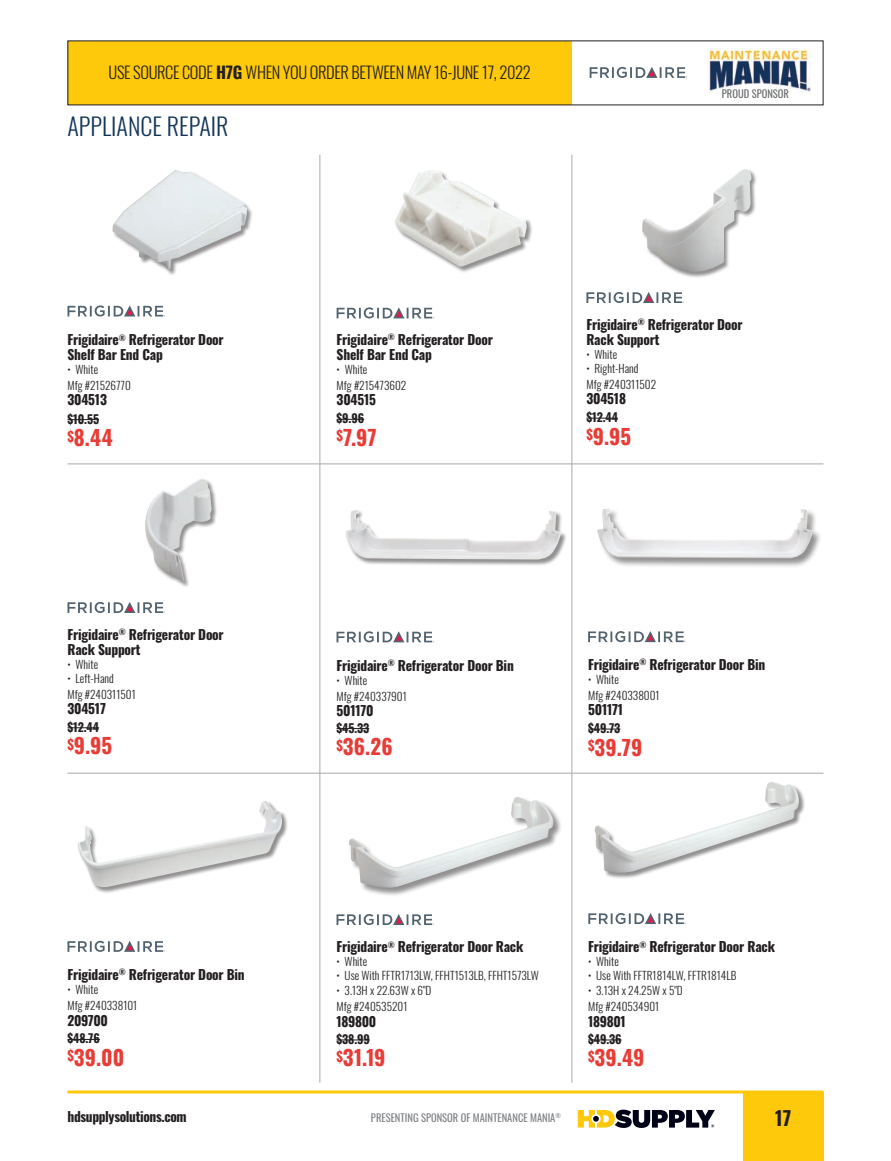
<style>
.page{position:relative;width:891px;height:1161px;background:#fff}
.page>*{position:absolute;margin:0;border:0;box-sizing:border-box;transform-origin:0 0}
.t1{font:300 24px "Oswald";color:#12345a}
.t2{font:700 21px "Oswald";letter-spacing:.005em;color:#e83c36}
.t3{font:700 19.5px "Oswald";color:#231f20}
.t4{font:300 16.5px "Oswald";letter-spacing:-.025em;color:#231f20}
.t5{font:700 13.5px/15px "Oswald";letter-spacing:-.015em;color:#231f20}
.t6{font:700 12px "Oswald";letter-spacing:-.01em;color:#231f20}
.t7{font:300 11.25px/16px "Oswald";color:#231f20}
.t8{font:10.5px "Oswald";color:#808285}
.t9{font:10.5px "Oswald";color:#6c6d70}
.s1{font-weight:700}
</style>
<div class="page">
<div style="left:68px;top:41px;width:504px;height:64px;background:#fec80b"></div>
<svg style="left:68px;top:1090px;width:756px;height:4px;background:#fed547"></svg>
<svg style="left:578px;top:1110px;width:137px;height:18px"></svg>
<img style="left:708px;top:49px;width:103px;height:44px">
<div style="left:743px;top:1092px;width:81px;height:69px;background:#fec80b"></div>
<hr style="left:67px;top:464px;width:756px;height:1px;background:#a8a9ad">
<hr style="left:67px;top:773px;width:756px;height:1px;background:#a8a9ad">
<hr style="left:320px;top:155px;width:1px;height:928px;background:#a8a9ad">
<hr style="left:572px;top:155px;width:1px;height:928px;background:#a8a9ad">
<div style="left:77px;top:801px;width:211px;height:92px;background:#231f20;opacity:.5"></div>
<img style="left:78px;top:801px;width:204px;height:86px">
<hr style="left:68px;top:1039px;width:32px;height:1px;background:#231f20">
<svg style="left:68px;top:941px;width:97px;height:11px"></svg>
<div style="left:112px;top:170px;width:141px;height:106px;background:#231f20;opacity:.5"></div>
<img style="left:112px;top:170px;width:135px;height:100px">
<hr style="left:68px;top:419px;width:31px;height:1px;background:#231f20">
<svg style="left:68px;top:305px;width:97px;height:12px"></svg>
<div style="left:395px;top:170px;width:138px;height:103px;background:#231f20;opacity:.5"></div>
<img style="left:395px;top:170px;width:132px;height:97px">
<svg style="left:337px;top:419px;width:27px;height:1px"></svg>
<svg style="left:337px;top:307px;width:97px;height:11px"></svg>
<div style="left:642px;top:169px;width:116px;height:109px;background:#231f20;opacity:.5"></div>
<img style="left:642px;top:169px;width:110px;height:103px">
<hr style="left:586px;top:418px;width:32px;height:1px;background:#231f20">
<svg style="left:586px;top:292px;width:98px;height:11px"></svg>
<div style="left:145px;top:479px;width:73px;height:109px;background:#231f20;opacity:.5"></div>
<img style="left:145px;top:479px;width:67px;height:103px">
<hr style="left:68px;top:727px;width:31px;height:1px;background:#231f20">
<svg style="left:68px;top:602px;width:97px;height:11px"></svg>
<div style="left:345px;top:510px;width:223px;height:56px;background:#231f20;opacity:.5"></div>
<img style="left:345px;top:510px;width:216px;height:49px">
<hr style="left:337px;top:728px;width:32px;height:1px;background:#231f20">
<svg style="left:337px;top:631px;width:97px;height:11px"></svg>
<div style="left:597px;top:508px;width:226px;height:61px;background:#231f20;opacity:.5"></div>
<img style="left:597px;top:508px;width:216px;height:51px">
<hr style="left:588px;top:729px;width:32px;height:1px;background:#231f20">
<svg style="left:588px;top:631px;width:98px;height:11px"></svg>
<svg style="left:590px;top:67px;width:97px;height:11px"></svg>
<div style="left:349px;top:796px;width:213px;height:100px;background:#231f20;opacity:.5"></div>
<img style="left:349px;top:797px;width:204px;height:91px">
<hr style="left:337px;top:1040px;width:33px;height:1px;background:#231f20">
<svg style="left:337px;top:914px;width:97px;height:11px"></svg>
<div style="left:594px;top:782px;width:211px;height:97px;background:#231f20;opacity:.5"></div>
<img style="left:595px;top:782px;width:204px;height:91px">
<hr style="left:588px;top:1040px;width:34px;height:1px;background:#231f20">
<svg style="left:588px;top:913px;width:98px;height:11px"></svg>
<p class="t4" style="left:109px;top:58px;width:424px">USE SOURCE CODE <span class="s1">H7G</span> WHEN YOU ORDER BETWEEN MAY 16-JUNE 17, 2022</p>
<h1 class="t1" style="left:68px;top:105px;width:162px">APPLIANCE REPAIR</h1>
<p class="t9" style="left:722px;top:84px;width:69px">PROUD SPONSOR</p>
<p class="t5" style="left:68px;top:333px;width:158px">Frigidaire<sup>®</sup> Refrigerator Door<br>Shelf Bar End Cap</p>
<p class="t7" style="left:68px;top:360px;width:65px">• White<br>Mfg #21526770</p>
<p class="t5" style="left:68px;top:393px;width:41px">304513</p>
<p class="t6" style="left:68px;top:412px;width:33px">$10.55</p>
<h2 class="t2" style="left:68px;top:427px;width:47px"><sup>$</sup>8.44</h2>
<p class="t5" style="left:68px;top:627px;width:158px">Frigidaire<sup>®</sup> Refrigerator Door<br>Rack Support</p>
<p class="t7" style="left:68px;top:655px;width:32px">• White</p>
<p class="t7" style="left:68px;top:669px;width:48px">• Left‑Hand</p>
<p class="t7" style="left:68px;top:685px;width:70px">Mfg #240311501</p>
<p class="t5" style="left:68px;top:702px;width:40px">304517</p>
<p class="t6" style="left:68px;top:721px;width:33px">$12.44</p>
<h2 class="t2" style="left:68px;top:735px;width:46px"><sup>$</sup>9.95</h2>
<p class="t5" style="left:337px;top:333px;width:158px">Frigidaire<sup>®</sup> Refrigerator Door<br>Shelf Bar End Cap</p>
<p class="t7" style="left:337px;top:360px;width:71px">• White<br>Mfg #215473602</p>
<p class="t5" style="left:337px;top:393px;width:41px">304515</p>
<p class="t6" style="left:337px;top:412px;width:29px">$9.96</p>
<h2 class="t2" style="left:337px;top:426px;width:42px"><sup>$</sup>7.97</h2>
<p class="t5" style="left:586px;top:318px;width:158px">Frigidaire<sup>®</sup> Refrigerator Door<br>Rack Support</p>
<p class="t7" style="left:586px;top:345px;width:32px">• White</p>
<p class="t7" style="left:586px;top:359px;width:54px">• Right‑Hand</p>
<p class="t7" style="left:586px;top:376px;width:71px">Mfg #240311502</p>
<p class="t5" style="left:586px;top:392px;width:41px">304518</p>
<p class="t6" style="left:586px;top:411px;width:33px">$12.44</p>
<h2 class="t2" style="left:586px;top:425px;width:46px"><sup>$</sup>9.95</h2>
<p class="t5" style="left:337px;top:659px;width:179px">Frigidaire<sup>®</sup> Refrigerator Door Bin</p>
<p class="t7" style="left:337px;top:671px;width:72px">• White<br>Mfg #240337901</p>
<p class="t5" style="left:337px;top:704px;width:39px">501170</p>
<p class="t6" style="left:337px;top:721px;width:34px">$45.33</p>
<h2 class="t2" style="left:337px;top:736px;width:58px"><sup>$</sup>36.26</h2>
<p class="t5" style="left:588px;top:657px;width:179px">Frigidaire<sup>®</sup> Refrigerator Door Bin</p>
<p class="t7" style="left:588px;top:670px;width:73px">• White<br>Mfg #240338001</p>
<p class="t5" style="left:588px;top:703px;width:36px">501171</p>
<p class="t6" style="left:588px;top:722px;width:34px">$49.73</p>
<h2 class="t2" style="left:588px;top:736px;width:56px"><sup>$</sup>39.79</h2>
<p class="t5" style="left:68px;top:968px;width:179px">Frigidaire<sup>®</sup> Refrigerator Door Bin</p>
<p class="t7" style="left:68px;top:980px;width:71px">• White<br>Mfg #240338101</p>
<p class="t5" style="left:68px;top:1014px;width:42px">209700</p>
<p class="t6" style="left:68px;top:1032px;width:34px">$48.76</p>
<h2 class="t2" style="left:68px;top:1046px;width:58px"><sup>$</sup>39.00</h2>
<p class="t5" style="left:337px;top:940px;width:188px">Frigidaire<sup>®</sup> Refrigerator Door Rack</p>
<p class="t7" style="left:337px;top:952px;width:32px">• White</p>
<p class="t7" style="left:337px;top:967px;width:204px">• Use With FFTR1713LW, FFHT1513LB, FFHT1573LW</p>
<p class="t7" style="left:337px;top:981px;width:96px">• 3.13H x 22.63W x 6"D<br>Mfg #240535201</p>
<p class="t5" style="left:337px;top:1015px;width:41px">189800</p>
<p class="t6" style="left:337px;top:1033px;width:35px">$38.99</p>
<h2 class="t2" style="left:337px;top:1047px;width:50px"><sup>$</sup>31.19</h2>
<p class="t5" style="left:68px;top:1109px;width:121px">hdsupplysolutions.com</p>
<p class="t8" style="left:371px;top:1108px;width:191px">PRESENTING SPONSOR OF MAINTENANCE MANIA<sup>®</sup></p>
<p class="t5" style="left:588px;top:940px;width:188px">Frigidaire<sup>®</sup> Refrigerator Door Rack</p>
<p class="t7" style="left:588px;top:952px;width:32px">• White</p>
<p class="t7" style="left:588px;top:967px;width:150px">• Use With FFTR1814LW, FFTR1814LB</p>
<p class="t7" style="left:588px;top:981px;width:96px">• 3.13H x 24.25W x 5"D<br>Mfg #240534901</p>
<p class="t5" style="left:588px;top:1015px;width:39px">189801</p>
<p class="t6" style="left:588px;top:1033px;width:35px">$49.36</p>
<h2 class="t2" style="left:588px;top:1047px;width:58px"><sup>$</sup>39.49</h2>
<h3 class="t3" style="left:775px;top:1108px;width:18px">17</h3>
</div>
